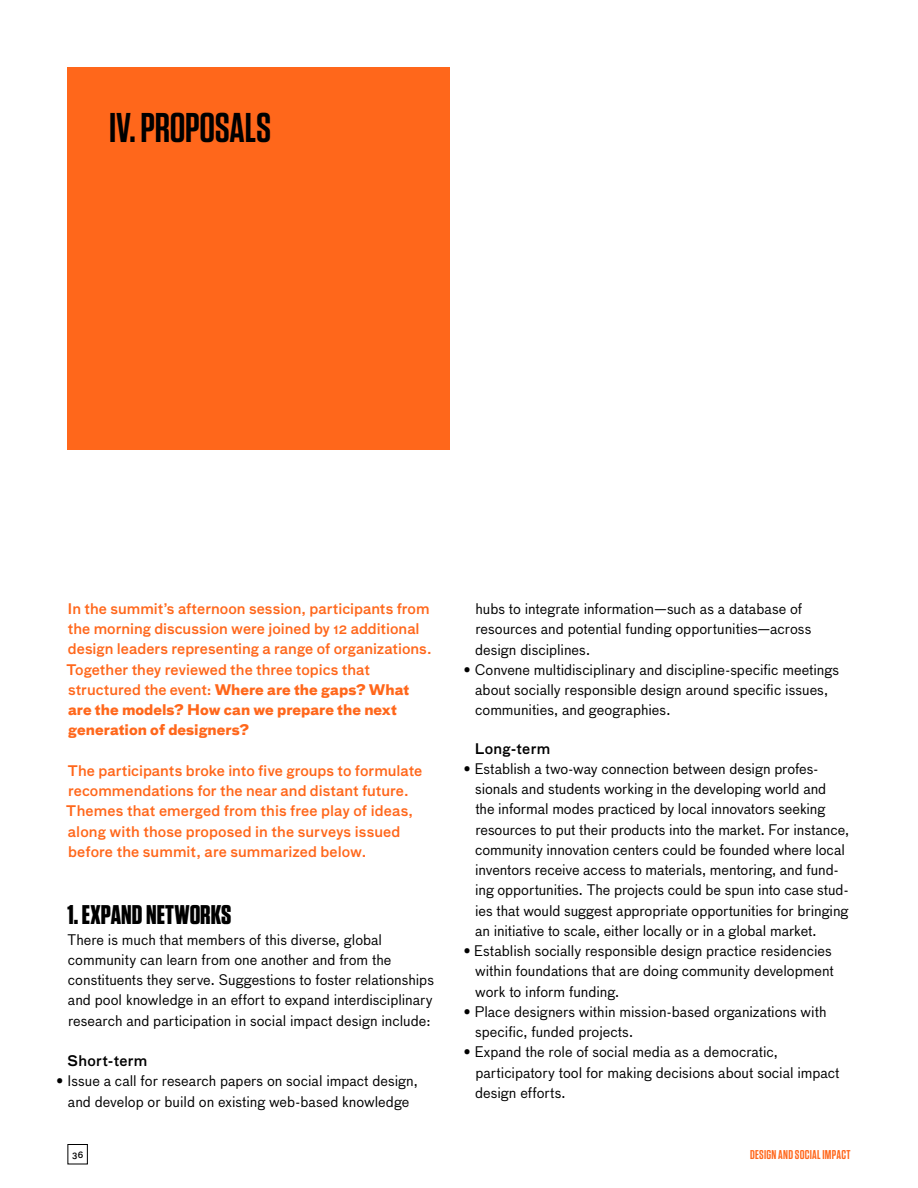
<style>
.page{position:relative;width:918px;height:1188px;background:#fff}
.page>*{position:absolute;margin:0;border:0;box-sizing:border-box;transform-origin:0 0}
.t1{font:600 41.55px "Tungsten";letter-spacing:-.005em;color:#000}
.t2{font:700 27px "Tungsten";color:#000}
.t3{font:14.25px/20.2px "Bau";color:#000}
.t4{font:500 14.25px/20.2px "Bau";color:#ff671b}
.t5{font:500 14.25px "Bau";letter-spacing:.015em;color:#000}
.t6{font:600 12.75px "Tungsten";letter-spacing:.02em;color:#ff671b}
.t7{font:500 9px "Bau";color:#000}
.s1{font-weight:700}
</style>
<div class="page">
<div style="left:68px;top:68px;width:382px;height:382px;background:#ff671b"></div>
<div style="left:68px;top:1144px;width:20px;height:20px;border:1px solid #000"></div>
<h1 class="t1" style="left:109px;top:106px;width:164px">IV. PROPOSALS</h1>
<p class="t4" style="left:66px;top:599px;width:367px">In the summit’s afternoon session, participants from the morning discussion were joined by 12 additional design leaders representing a range of organizations.<br>Together they reviewed the three topics that structured the event: <span class="s1">Where are the gaps? What are the models? How can we prepare the next generation of designers?</span></p>
<p class="t4" style="left:66px;top:761px;width:358px">The participants broke into five groups to formulate recommendations for the near and distant future.<br>Themes that emerged from this free play of ideas, along with those proposed in the surveys issued before the summit, are summarized below.</p>
<h2 class="t2" style="left:68px;top:901px;width:165px">1. EXPAND NETWORKS</h2>
<p class="t3" style="left:67px;top:929px;width:368px">There is much that members of this diverse, global community can learn from one another and from the constituents they serve. Suggestions to foster relationships and pool knowledge in an effort to expand interdisciplinary research and participation in social impact design include:</p>
<p class="t5" style="left:68px;top:1053px;width:81px">Short-term</p>
<p class="t3" style="left:57px;top:1071px;width:363px;text-align:center">• Issue a call for research papers on social impact design, and develop or build on existing web-based knowledge</p>
<p class="t3" style="left:475px;top:599px;width:338px">hubs to integrate information—such as a database of resources and potential funding opportunities—across design disciplines.</p>
<p class="t3" style="left:475px;top:659px;width:366px;text-indent:-11px">• Convene multidisciplinary and discipline-specific meetings about socially responsible design around specific issues, communities, and geographies.</p>
<p class="t5" style="left:475px;top:740px;width:77px">Long-term</p>
<p class="t3" style="left:475px;top:759px;width:376px;text-indent:-11px">• Establish a two-way connection between design profes&shy;sionals and students working in the developing world and<br>the informal modes practiced by local innovators seeking resources to put their products into the market. For instance, community innovation centers could be founded where local inventors receive access to materials, mentoring, and fund&shy;ing opportunities. The projects could be spun into case stud&shy;ies that would suggest appropriate opportunities for bringing an initiative to scale, either locally or in a global market.</p>
<p class="t3" style="left:475px;top:941px;width:360px;text-indent:-11px">• Establish socially responsible design practice residencies within foundations that are doing community development work to inform funding.</p>
<p class="t3" style="left:475px;top:1001px;width:353px;text-indent:-11px">• Place designers within mission-based organizations with specific, funded projects.</p>
<p class="t3" style="left:475px;top:1042px;width:366px;text-indent:-11px">• Expand the role of social media as a democratic, participatory tool for making decisions about social impact design efforts.</p>
<p class="t7" style="left:72px;top:1149px;width:13px">36</p>
<p class="t6" style="left:750px;top:1148px;width:102px">DESIGN AND SOCIAL IMPACT</p>
</div>
